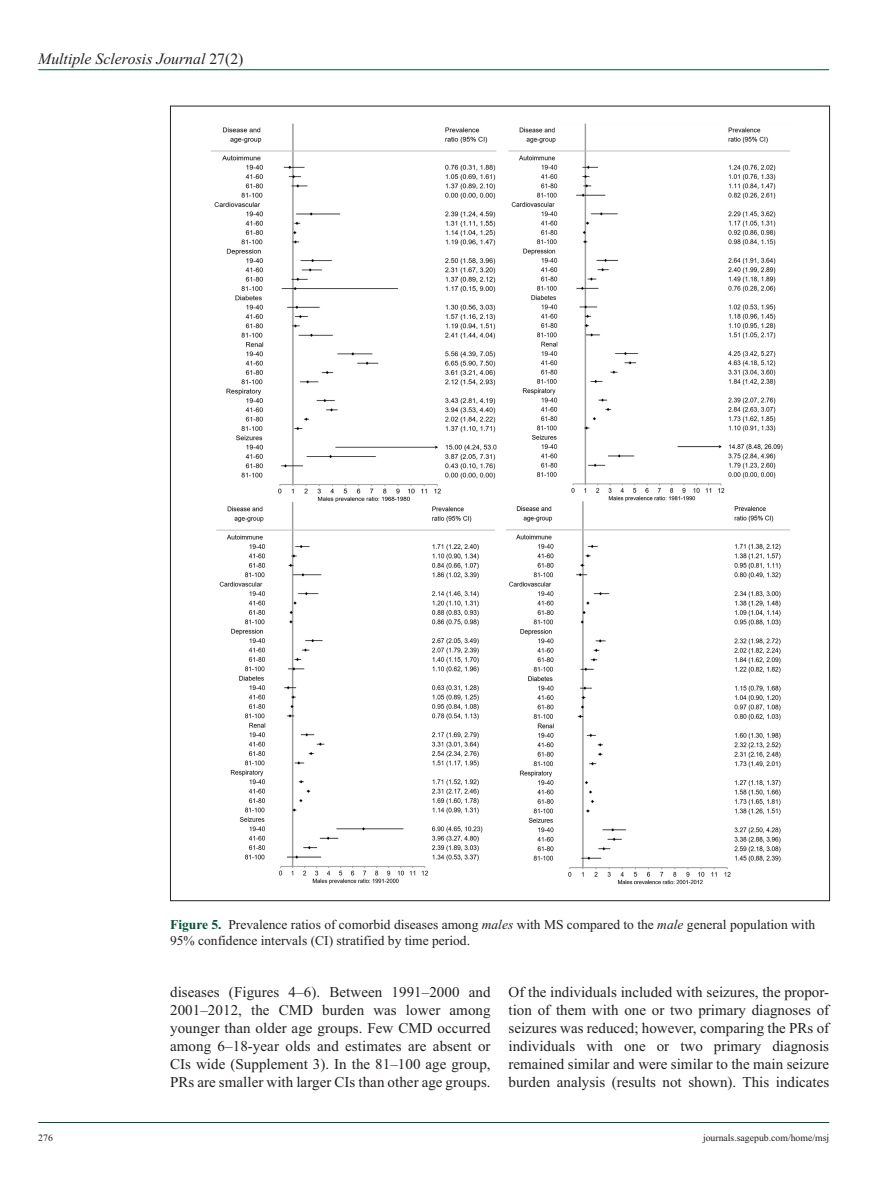
<style>
.page{position:relative;width:893px;height:1191px;background:#fff}
.page>*{position:absolute;margin:0;border:0;box-sizing:border-box;transform-origin:0 0}
.t1{font:italic 15.75px "Times New Roman";color:#231f20}
.t2{font:15px/18px "Times New Roman";color:#231f20;text-align:justify}
.t3{font:13.5px/15.8px "Times New Roman";color:#231f20}
.t4{font:9.75px "Times New Roman";color:#231f20}
.s1{font-style:normal}
.s2{font-weight:700;color:#015436}
.s3{font-style:italic}
</style>
<div class="page">
<hr style="left:38px;top:69px;width:791px;height:1px;background:#015436">
<hr style="left:38px;top:1122px;width:791px;height:1px;background:#015436">
<img style="left:211px;top:123px;width:579px;height:762px">
<p class="t1" style="left:38px;top:50px;width:207px">Multiple Sclerosis Journal <span class="s1">27(2)</span></p>
<p class="t3" style="left:170px;top:916px;width:647px"><span class="s2">Figure 5.</span> Prevalence ratios of comorbid diseases among <span class="s3">males</span> with MS compared to the <span class="s3">male</span> general population with<br>95% confidence intervals (CI) stratified by time period.</p>
<p class="t2" style="left:170px;top:982px;width:322px">diseases (Figures 4–6). Between 1991–2000 and 2001–2012, the CMD burden was lower among younger than older age groups. Few CMD occurred among 6–18-year olds and estimates are absent or CIs wide (Supplement 3). In the 81–100 age group, PRs are smaller with larger CIs than other age groups.</p>
<p class="t2" style="left:509px;top:982px;width:322px">Of the individuals included with seizures, the propor&shy;tion of them with one or two primary diagnoses of seizures was reduced; however, comparing the PRs of individuals with one or two primary diagnosis remained similar and were similar to the main seizure burden analysis (results not shown). This indicates</p>
<p class="t4" style="left:38px;top:1132px;width:16px">276</p>
<p class="t4" style="left:703px;top:1132px;width:128px">journals.sagepub.com/home/msj</p>
</div>
